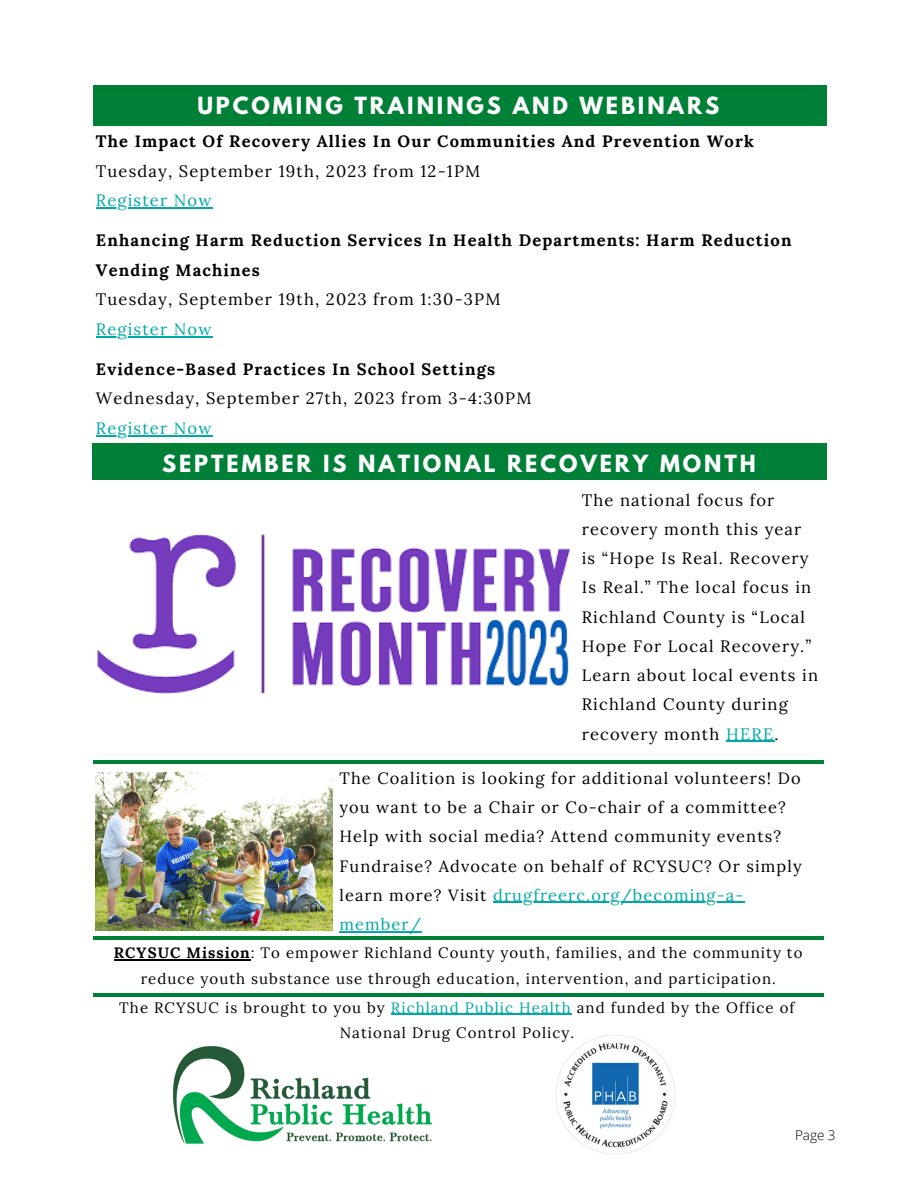
<style>
.page{position:relative;width:918px;height:1188px;background:#fff}
.page>*{position:absolute;margin:0;border:0;box-sizing:border-box;transform-origin:0 0}
.t1{font:700 21px "League Spartan";letter-spacing:.14em;color:#fff}
.t2{font:16.5px/29.2px "Lora";letter-spacing:.07em;color:#000}
.t3{font:700 16.5px/29.5px "Lora";letter-spacing:.07em;color:#000}
.t4{font:16.5px "Lora";letter-spacing:.07em;color:#00a8a8}
.t5{font:16.35px/29.2px "Lora";letter-spacing:.07em;color:#000}
.t6{font:15px/25.8px "Lora";letter-spacing:.07em;color:#000;text-align:center}
.t7{font:300 13.5px "Open Sans";color:#000}
.s1{color:#00a8a8}
.s2{font-weight:700}
</style>
<div class="page">
<img style="left:556px;top:1036px;width:118px;height:118px">
<hr style="left:94px;top:937px;width:730px;height:3px;background:#008037">
<img style="left:172px;top:1045px;width:260px;height:99px">
<div style="left:93px;top:85px;width:734px;height:41px;background:#008037"></div>
<hr style="left:94px;top:993px;width:730px;height:3px;background:#008037">
<div style="left:92px;top:444px;width:734px;height:36px;background:#008037"></div>
<hr style="left:94px;top:760px;width:730px;height:3px;background:#008037">
<img style="left:96px;top:773px;width:236px;height:157px">
<img style="left:97px;top:534px;width:474px;height:160px">
<hr style="left:96px;top:207px;width:117px;height:2px;background:#00a8a8">
<hr style="left:96px;top:336px;width:117px;height:1px;background:#00a8a8">
<hr style="left:96px;top:435px;width:117px;height:1px;background:#00a8a8">
<hr style="left:726px;top:741px;width:48px;height:1px;background:#00a8a8">
<hr style="left:391px;top:1014px;width:181px;height:1px;background:#00a8a8">
<hr style="left:114px;top:959px;width:137px;height:1px;background:#000">
<hr style="left:493px;top:902px;width:252px;height:1px;background:#00a8a8">
<hr style="left:339px;top:931px;width:83px;height:1px;background:#00a8a8">
<p class="t1" style="left:197px;top:96px;width:523px">UPCOMING TRAININGS AND WEBINARS</p>
<p class="t3" style="left:96px;top:126px;width:660px">The Impact Of Recovery Allies In Our Communities And Prevention Work</p>
<p class="t2" style="left:96px;top:156px;width:386px">Tuesday, September 19th, 2023 from 12-1PM</p>
<p class="t4" style="left:96px;top:190px;width:117px">Register Now</p>
<p class="t3" style="left:96px;top:225px;width:697px">Enhancing Harm Reduction Services In Health Departments: Harm Reduction<br>Vending Machines</p>
<p class="t2" style="left:96px;top:285px;width:406px">Tuesday, September 19th, 2023 from 1:30-3PM</p>
<p class="t4" style="left:96px;top:318px;width:117px">Register Now</p>
<p class="t3" style="left:96px;top:354px;width:401px">Evidence-Based Practices In School Settings</p>
<p class="t2" style="left:96px;top:384px;width:437px">Wednesday, September 27th, 2023 from 3-4:30PM</p>
<p class="t4" style="left:96px;top:417px;width:117px">Register Now</p>
<p class="t1" style="left:162px;top:453px;width:595px">SEPTEMBER IS NATIONAL RECOVERY MONTH</p>
<p class="t2" style="left:582px;top:485px;width:238px">The national focus for recovery month this year is “Hope Is Real. Recovery<br>Is Real.” The local focus in<br>Richland County is “Local<br>Hope For Local Recovery.”<br>Learn about local events in<br>Richland County during recovery month <span class="s1">HERE</span>.</p>
<p class="t5" style="left:339px;top:763px;width:464px">The Coalition is looking for additional volunteers! Do you want to be a Chair or Co-chair of a committee?<br>Help with social media? Attend community events?<br>Fundraise? Advocate on behalf of RCYSUC? Or simply learn more? Visit <span class="s1">drugfreerc.org/becoming-a&shy;member/</span></p>
<p class="t6" style="left:114px;top:940px;width:690px"><span class="s2">RCYSUC Mission</span>: To empower Richland County youth, families, and the community to reduce youth substance use through education, intervention, and participation.</p>
<p class="t6" style="left:119px;top:994px;width:677px">The RCYSUC is brought to you by <span class="s1">Richland Public Health</span> and funded by the Office of<br>National Drug Control Policy.</p>
<p class="t7" style="left:795px;top:1126px;width:42px">Page 3</p>
</div>
